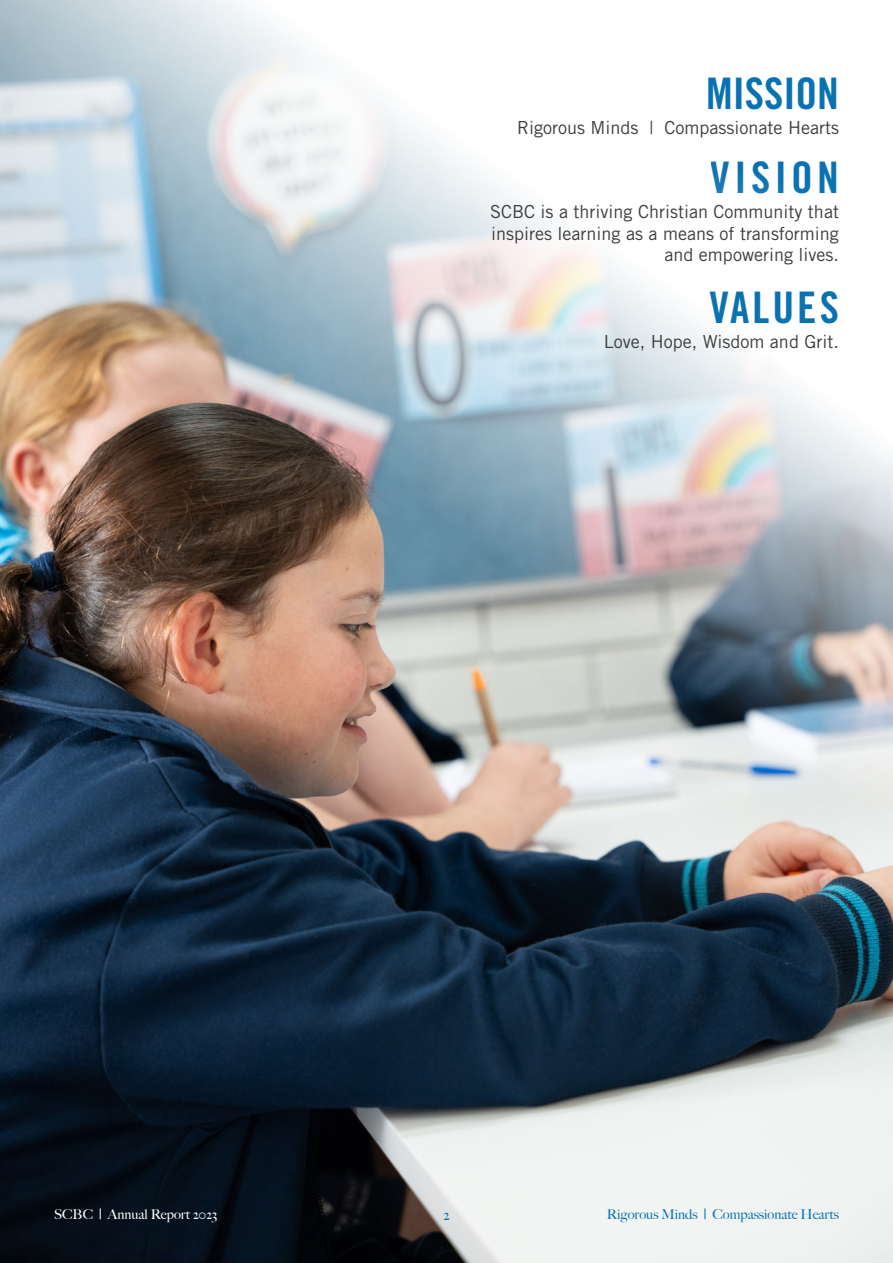
<style>
.page{position:relative;width:893px;height:1263px;background:#fff}
.page>*{position:absolute;margin:0;border:0;box-sizing:border-box;transform-origin:0 0}
.t1{font:43.5px/84.2px "Trade Gothic LT Std Bd Cn 20";color:#0a72b1}
.t2{font:43.5px "Trade Gothic LT Std Bd Cn 20";letter-spacing:.07em;color:#0a72b1}
.t3{font:18px/21.6px "Trade Gothic LT Std";color:#3b3c3b;text-align:right}
.t4{font:500 15px "Big Caslon";color:#0a72b1}
.t5{font:500 13.5px "Big Caslon";color:#0a72b1}
.t6{font:500 13.5px "Big Caslon";color:#fff}
</style>
<div class="page">
<img style="left:0;top:870px;width:893px;height:393px">
<img style="left:0;top:0;width:893px;height:870px">
<p class="t1" style="left:706px;top:51px;width:134px">MISSION<br>VISION</p>
<p class="t3" style="left:517px;top:116px;width:323px">Rigorous Minds | Compassionate Hearts</p>
<p class="t3" style="left:490px;top:201px;width:350px">SCBC is a thriving Christian Community that inspires learning as a means of transforming and empowering lives.</p>
<p class="t2" style="left:709px;top:281px;width:131px">VALUES</p>
<p class="t3" style="left:604px;top:331px;width:237px">Love, Hope, Wisdom and Grit.</p>
<p class="t6" style="left:54px;top:1203px;width:165px">SCBC | Annual Report 2023</p>
<p class="t4" style="left:443px;top:1202px;width:8px">2</p>
<p class="t5" style="left:607px;top:1203px;width:234px">Rigorous Minds | Compassionate Hearts</p>
</div>
